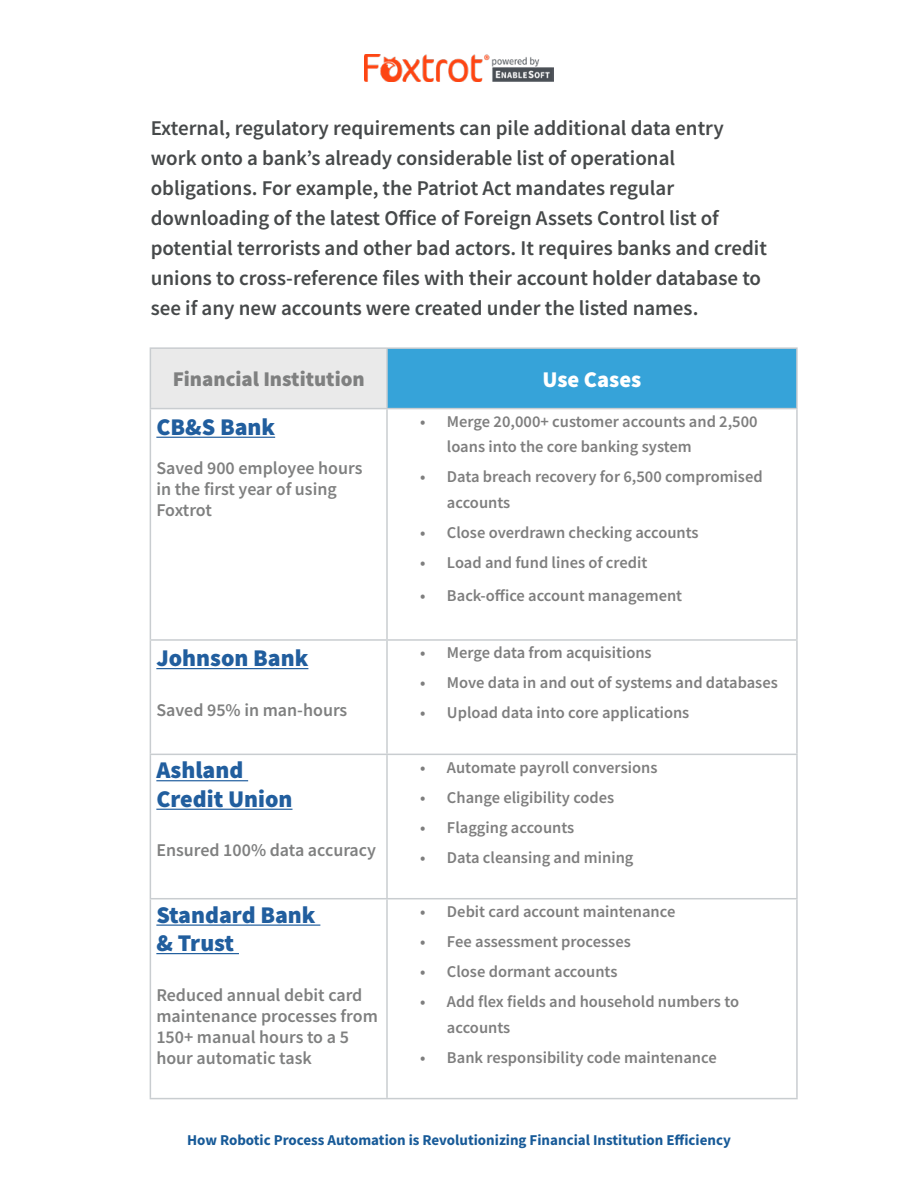
<style>
.page{position:relative;width:918px;height:1188px;background:#fff}
.page>*{position:absolute;margin:0;border:0;box-sizing:border-box;transform-origin:0 0}
.t1{font:900 24px/28.5px "Source Sans Pro";color:#215e9e}
.t2{font:900 22.5px "Source Sans Pro";color:#fff}
.t3{font:600 21px/30px "Source Sans Pro";color:#46494a}
.t4{font:900 21px "Source Sans Pro";color:#7f8080}
.t5{font:600 18px/21px "Source Sans Pro";color:#7f8080}
.t6{font:600 16.5px/25.5px "Source Sans Pro";color:#7e7e7e}
.t7{font:700 15px "Source Sans Pro";color:#175a98}
</style>
<div class="page">
<div style="left:150px;top:348px;width:237px;height:61px;background:#eaeaea"></div>
<div style="left:387px;top:348px;width:410px;height:61px;background:#36a3d9"></div>
<hr style="left:150px;top:347px;width:237px;height:2px;background:#c9cdd0">
<hr style="left:150px;top:349px;width:1px;height:59px;background:#c9cdd0">
<hr style="left:387px;top:347px;width:411px;height:2px;background:#c9cdd0">
<hr style="left:386px;top:349px;width:2px;height:59px;background:#c9cdd0">
<hr style="left:796px;top:349px;width:2px;height:59px;background:#c9cdd0">
<hr style="left:150px;top:408px;width:237px;height:1px;background:#c9cdd0">
<hr style="left:150px;top:409px;width:1px;height:230px;background:#c9cdd0">
<hr style="left:387px;top:408px;width:411px;height:1px;background:#c9cdd0">
<hr style="left:386px;top:409px;width:2px;height:230px;background:#c9cdd0">
<hr style="left:796px;top:409px;width:2px;height:230px;background:#c9cdd0">
<hr style="left:150px;top:639px;width:237px;height:2px;background:#c9cdd0">
<hr style="left:150px;top:641px;width:1px;height:113px;background:#c9cdd0">
<hr style="left:387px;top:639px;width:411px;height:2px;background:#c9cdd0">
<hr style="left:386px;top:641px;width:2px;height:113px;background:#c9cdd0">
<hr style="left:796px;top:641px;width:2px;height:113px;background:#c9cdd0">
<hr style="left:150px;top:754px;width:237px;height:1px;background:#c9cdd0">
<hr style="left:150px;top:755px;width:1px;height:143px;background:#c9cdd0">
<hr style="left:387px;top:754px;width:411px;height:1px;background:#c9cdd0">
<hr style="left:386px;top:755px;width:2px;height:143px;background:#c9cdd0">
<hr style="left:796px;top:755px;width:2px;height:143px;background:#c9cdd0">
<hr style="left:150px;top:898px;width:237px;height:1px;background:#c9cdd0">
<hr style="left:150px;top:899px;width:1px;height:199px;background:#c9cdd0">
<hr style="left:387px;top:898px;width:411px;height:1px;background:#c9cdd0">
<hr style="left:386px;top:899px;width:2px;height:199px;background:#c9cdd0">
<hr style="left:796px;top:899px;width:2px;height:199px;background:#c9cdd0">
<hr style="left:150px;top:1098px;width:237px;height:1px;background:#c9cdd0">
<hr style="left:387px;top:1098px;width:411px;height:1px;background:#c9cdd0">
<hr style="left:156px;top:437px;width:119px;height:1px;background:#215e9e">
<hr style="left:156px;top:668px;width:152px;height:1px;background:#215e9e">
<hr style="left:156px;top:780px;width:92px;height:1px;background:#215e9e">
<hr style="left:156px;top:809px;width:137px;height:1px;background:#215e9e">
<hr style="left:156px;top:925px;width:164px;height:1px;background:#215e9e">
<hr style="left:156px;top:953px;width:83px;height:1px;background:#215e9e">
<img style="left:364px;top:54px;width:190px;height:28px">
<p class="t3" style="left:151px;top:112px;width:618px">External, regulatory requirements can pile additional data entry work onto a bank’s already considerable list of operational obligations. For example, the Patriot Act mandates regular downloading of the latest Office of Foreign Assets Control list of potential terrorists and other bad actors. It requires banks and credit unions to cross-reference files with their account holder database to see if any new accounts were created under the listed names.</p>
<p class="t4" style="left:173px;top:365px;width:194px">Financial Institution</p>
<h2 class="t2" style="left:543px;top:364px;width:100px">Use Cases</h2>
<h1 class="t1" style="left:156px;top:412px;width:120px">CB&amp;S Bank</h1>
<p class="t5" style="left:156px;top:457px;width:208px">Saved 900 employee hours in the first year of using<br>Foxtrot</p>
<p class="t6" style="left:447px;top:409px;width:312px;text-indent:-27px">• Merge 20,000+ customer accounts and 2,500 loans into the core banking system</p>
<p class="t6" style="left:447px;top:464px;width:317px;text-indent:-27px">• Data breach recovery for 6,500 compromised accounts</p>
<p class="t6" style="left:420px;top:520px;width:280px">• Close overdrawn checking accounts</p>
<p class="t6" style="left:420px;top:550px;width:229px">• Load and fund lines of credit</p>
<p class="t6" style="left:420px;top:583px;width:264px">• Back-office account management</p>
<h1 class="t1" style="left:156px;top:644px;width:154px">Johnson Bank</h1>
<p class="t5" style="left:156px;top:699px;width:193px">Saved 95% in man-hours</p>
<h1 class="t1" style="left:156px;top:756px;width:138px">Ashland<br>Credit Union</h1>
<p class="t5" style="left:156px;top:840px;width:221px">Ensured 100% data accuracy</p>
<h1 class="t1" style="left:156px;top:900px;width:161px">Standard Bank &amp; Trust</h1>
<p class="t5" style="left:156px;top:984px;width:223px">Reduced annual debit card maintenance processes from<br>150+ manual hours to a 5 hour automatic task</p>
<p class="t6" style="left:420px;top:640px;width:233px">• Merge data from acquisitions</p>
<p class="t6" style="left:420px;top:670px;width:359px">• Move data in and out of systems and databases</p>
<p class="t6" style="left:420px;top:700px;width:271px">• Upload data into core applications</p>
<p class="t6" style="left:420px;top:754px;width:239px">• Automate payroll conversions</p>
<p class="t6" style="left:420px;top:784px;width:196px">• Change eligibility codes</p>
<p class="t6" style="left:420px;top:814px;width:156px">• Flagging accounts</p>
<p class="t6" style="left:420px;top:844px;width:215px">• Data cleansing and mining</p>
<p class="t6" style="left:420px;top:899px;width:257px">• Debit card account maintenance</p>
<p class="t6" style="left:420px;top:929px;width:212px">• Fee assessment processes</p>
<p class="t6" style="left:420px;top:959px;width:199px">• Close dormant accounts</p>
<p class="t6" style="left:447px;top:989px;width:294px;text-indent:-27px">• Add flex fields and household numbers to accounts</p>
<p class="t6" style="left:420px;top:1044px;width:298px">• Bank responsibility code maintenance</p>
<p class="t7" style="left:187px;top:1130px;width:545px">How Robotic Process Automation is Revolutionizing Financial Institution Efficiency</p>
</div>
